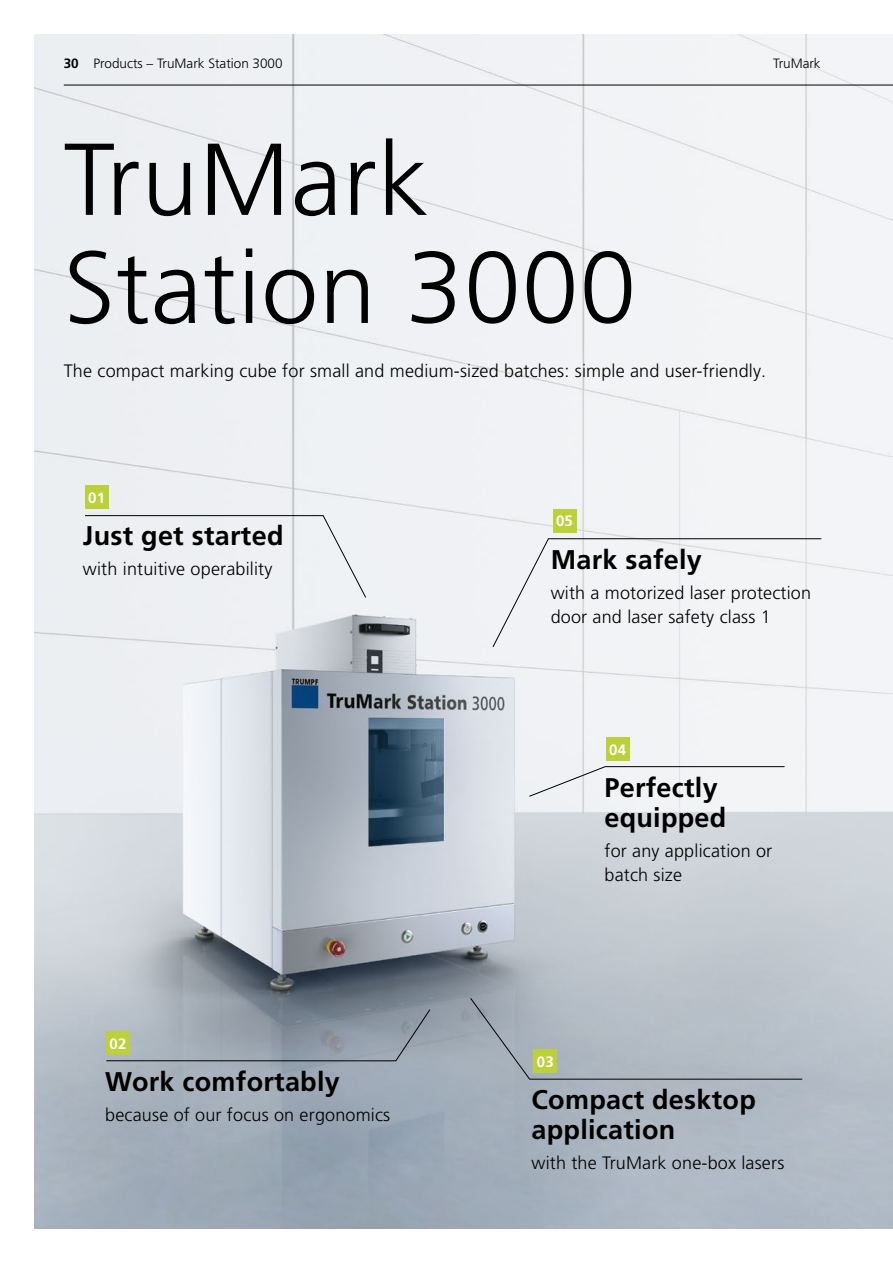
<style>
.page{position:relative;width:893px;height:1263px;background:#fff}
.page>*{position:absolute;margin:0;border:0;box-sizing:border-box;transform-origin:0 0}
.t1{font:300 102px/108px "Frutiger LT Pro";letter-spacing:.01em;color:#000}
.t2{font:700 27px/30px "Frutiger LT Pro";letter-spacing:.01em;color:#000}
.t3{font:300 18px/24px "Frutiger LT Pro";letter-spacing:.01em;color:#000}
.t4{font:700 15px "Frutiger LT Pro";letter-spacing:.01em;color:#fff}
.t5{font:300 13.5px "Frutiger LT Pro";color:#000}
.t6{font:700 13.5px "Frutiger LT Pro";color:#000}
</style>
<div class="page">
<img style="left:34px;top:34px;width:859px;height:1195px">
<div style="left:492px;top:538px;width:330px;height:110px;background:#f2f3f6"></div>
<hr style="left:64px;top:85px;width:829px;height:1px;background:#000">
<div style="left:606px;top:737px;width:23px;height:24px;background:#bbd039"></div>
<svg style="left:106px;top:1009px;width:325px;height:52px;background:#96a0a6"></svg>
<svg style="left:470px;top:997px;width:333px;height:83px;background:#adb7bc"></svg>
<svg style="left:528px;top:766px;width:257px;height:31px"></svg>
<div style="left:85px;top:485px;width:23px;height:24px;background:#bbd039"></div>
<div style="left:553px;top:509px;width:23px;height:23px;background:#bbd039"></div>
<div style="left:84px;top:515px;width:283px;height:83px;background:#eef0f3"></div>
<p class="t6" style="left:64px;top:55px;width:17px">30</p>
<p class="t5" style="left:773px;top:56px;width:49px">TruMark</p>
<p class="t5" style="left:94px;top:56px;width:191px">Products – TruMark Station 3000</p>
<h1 class="t1" style="left:64px;top:126px;width:574px">TruMark<br>Station 3000</h1>
<p class="t3" style="left:64px;top:359px;width:704px">The compact marking cube for small and medium-sized batches: simple and user-friendly.</p>
<p class="t4" style="left:88px;top:489px;width:18px">01</p>
<h2 class="t2" style="left:83px;top:521px;width:202px">Just get started</h2>
<p class="t3" style="left:83px;top:557px;width:191px">with intuitive operability</p>
<p class="t4" style="left:110px;top:1034px;width:18px">02</p>
<h2 class="t2" style="left:105px;top:1067px;width:236px">Work comfortably</h2>
<p class="t3" style="left:105px;top:1103px;width:287px">because of our focus on ergonomics</p>
<p class="t4" style="left:556px;top:512px;width:18px">05</p>
<h2 class="t2" style="left:551px;top:545px;width:153px">Mark safely</h2>
<p class="t3" style="left:551px;top:581px;width:262px">with a motorized laser protection door and laser safety class 1</p>
<p class="t4" style="left:609px;top:741px;width:18px">04</p>
<h2 class="t2" style="left:604px;top:773px;width:123px">Perfectly equipped</h2>
<p class="t3" style="left:604px;top:839px;width:169px">for any application or batch size</p>
<p class="t4" style="left:537px;top:1053px;width:18px">03</p>
<h2 class="t2" style="left:531px;top:1085px;width:226px">Compact desktop application</h2>
<p class="t3" style="left:531px;top:1151px;width:254px">with the TruMark one-box lasers</p>
</div>
